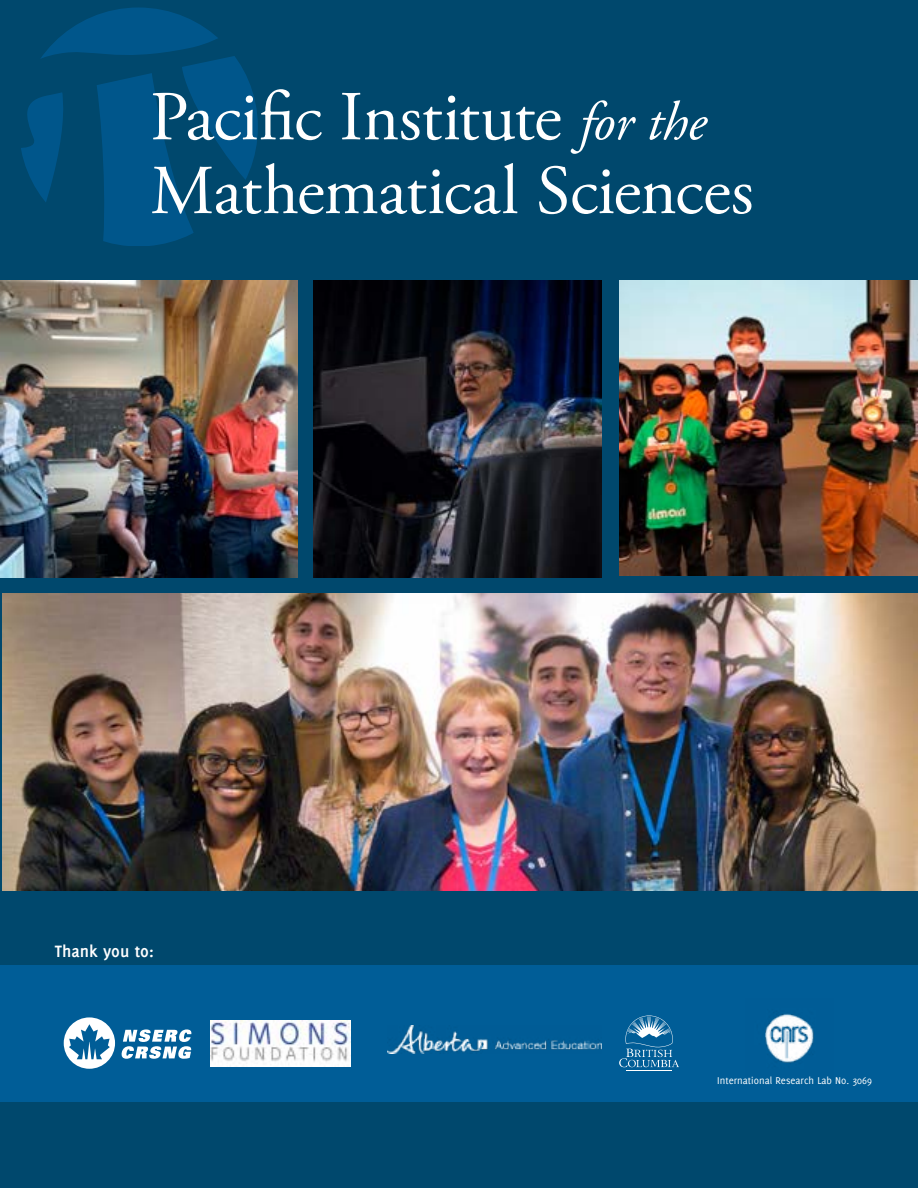
<style>
.page{position:relative;width:918px;height:1188px;background:#00486d}
.page>*{position:absolute;margin:0;border:0;box-sizing:border-box;transform-origin:0 0}
.t1{font:69.9px/73.8px "Adobe Garamond Pro";letter-spacing:-.01em;color:#fff}
.t2{font:700 18px "Delicious";color:#fff}
.t3{font:10.8px "Delicious";color:#fff}
.s1{font-style:italic;font-size:54.45px}
</style>
<div class="page">
<svg style="left:21px;top:8px;width:237px;height:238px"></svg>
<div style="left:0;top:965px;width:918px;height:137px;background:#005d97"></div>
<svg style="left:64px;top:1017px;width:51px;height:52px"></svg>
<svg style="left:121px;top:1029px;width:71px;height:30px"></svg>
<img style="left:388px;top:1025px;width:214px;height:28px">
<hr style="left:626px;top:1070px;width:46px;height:1px;background:#fff">
<svg style="left:619px;top:1015px;width:60px;height:52px"></svg>
<img style="left:765px;top:1013px;width:49px;height:50px">
<img style="left:313px;top:281px;width:289px;height:297px">
<img style="left:0;top:280px;width:297px;height:297px">
<img style="left:619px;top:280px;width:299px;height:296px">
<img style="left:2px;top:594px;width:916px;height:297px">
<img style="left:210px;top:1020px;width:141px;height:46px">
<p class="t1" style="left:150px;top:83px;width:605px">Pacific Institute <span class="s1">for the<br></span>Mathematical Sciences</p>
<p class="t2" style="left:55px;top:941px;width:100px">Thank you to:</p>
<p class="t3" style="left:717px;top:1075px;width:156px">International Research Lab No. 3069</p>
</div>
